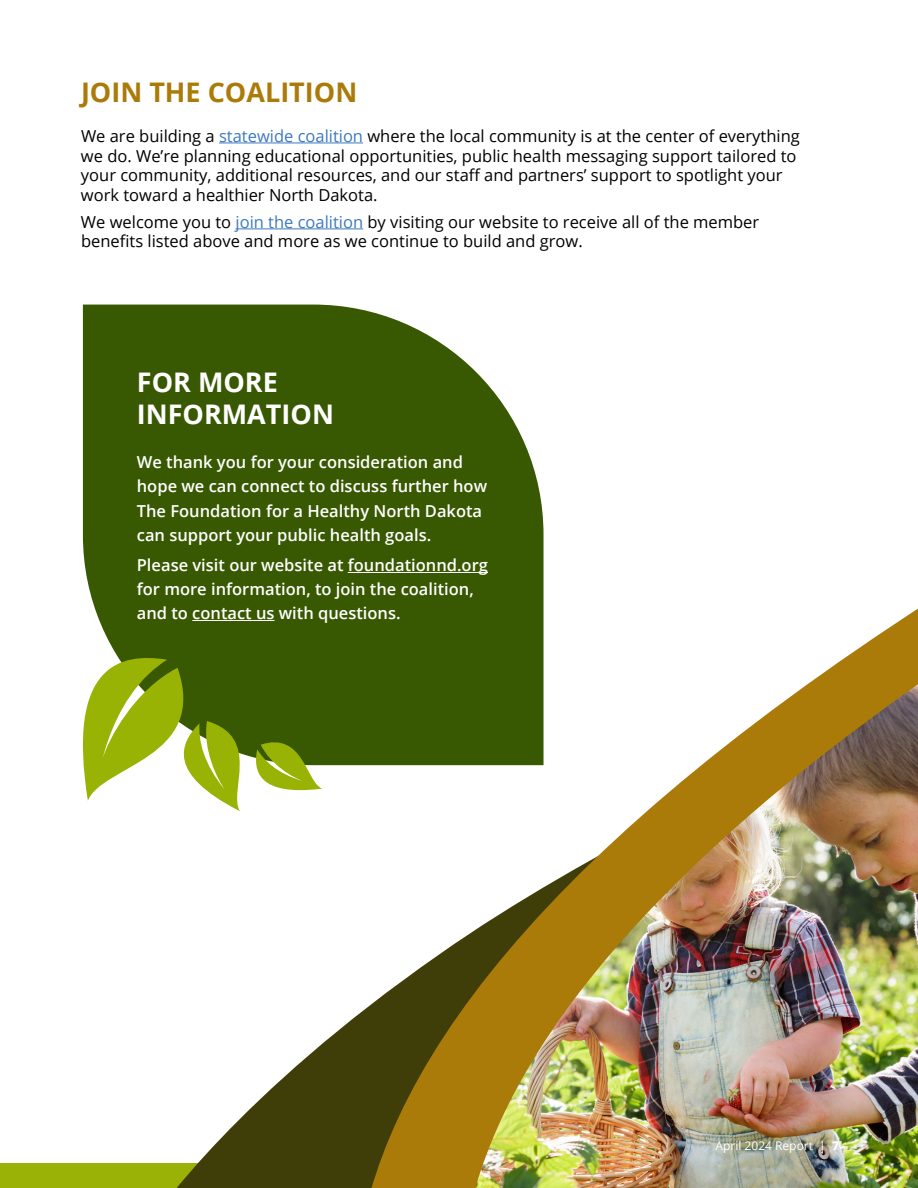
<style>
.page{position:relative;width:918px;height:1188px;background:#fff}
.page>*{position:absolute;margin:0;border:0;box-sizing:border-box;transform-origin:0 0}
.t1{font:700 27px/32.4px "Open Sans";color:#fff}
.t2{font:700 27px "Open Sans";color:#aa7b09}
.t3{font:16.5px/19.8px "Open Sans";color:#000}
.t4{font:600 16.5px/24px "Open Sans";color:#fff}
.t5{font:12px "Open Sans";color:#fff}
.s1{color:#3c78c0}
.s2{font-weight:800}
</style>
<div class="page">
<div style="left:0;top:1163px;width:918px;height:25px;background:#9ab206"></div>
<svg style="left:177px;top:608px;width:741px;height:580px"></svg>
<img style="left:475px;top:684px;width:443px;height:504px">
<div style="left:83px;top:305px;width:461px;height:460px;background:#385902"></div>
<hr style="left:348px;top:572px;width:140px;height:1px;background:#fff">
<hr style="left:192px;top:620px;width:83px;height:1px;background:#fff">
<hr style="left:219px;top:143px;width:144px;height:1px;background:#3c78c0">
<hr style="left:236px;top:228px;width:127px;height:1px;background:#3c78c0">
<svg style="left:82px;top:652px;width:240px;height:159px"></svg>
<h1 class="t2" style="left:81px;top:73px;width:278px">JOIN THE COALITION</h1>
<p class="t3" style="left:81px;top:125px;width:720px">We are building a <span class="s1">statewide coalition</span> where the local community is at the center of everything we do. We’re planning educational opportunities, public health messaging support tailored to your community, additional resources, and our staff and partners’ support to spotlight your work toward a healthier North Dakota.</p>
<p class="t3" style="left:81px;top:211px;width:680px">We welcome you to <span class="s1">join the coalition</span> by visiting our website to receive all of the member benefits listed above and more as we continue to build and grow.</p>
<h1 class="t1" style="left:137px;top:365px;width:199px">FOR MORE<br>INFORMATION</h1>
<p class="t4" style="left:137px;top:450px;width:352px">We thank you for your consideration and hope we can connect to discuss further how The Foundation for a Healthy North Dakota can support your public health goals.</p>
<p class="t4" style="left:137px;top:553px;width:353px">Please visit our website at foundationnd.org for more information, to join the coalition, and to contact us with questions.</p>
<p class="t5" style="left:716px;top:1137px;width:125px">April 2024 Report | <span class="s2">7</span></p>
</div>
